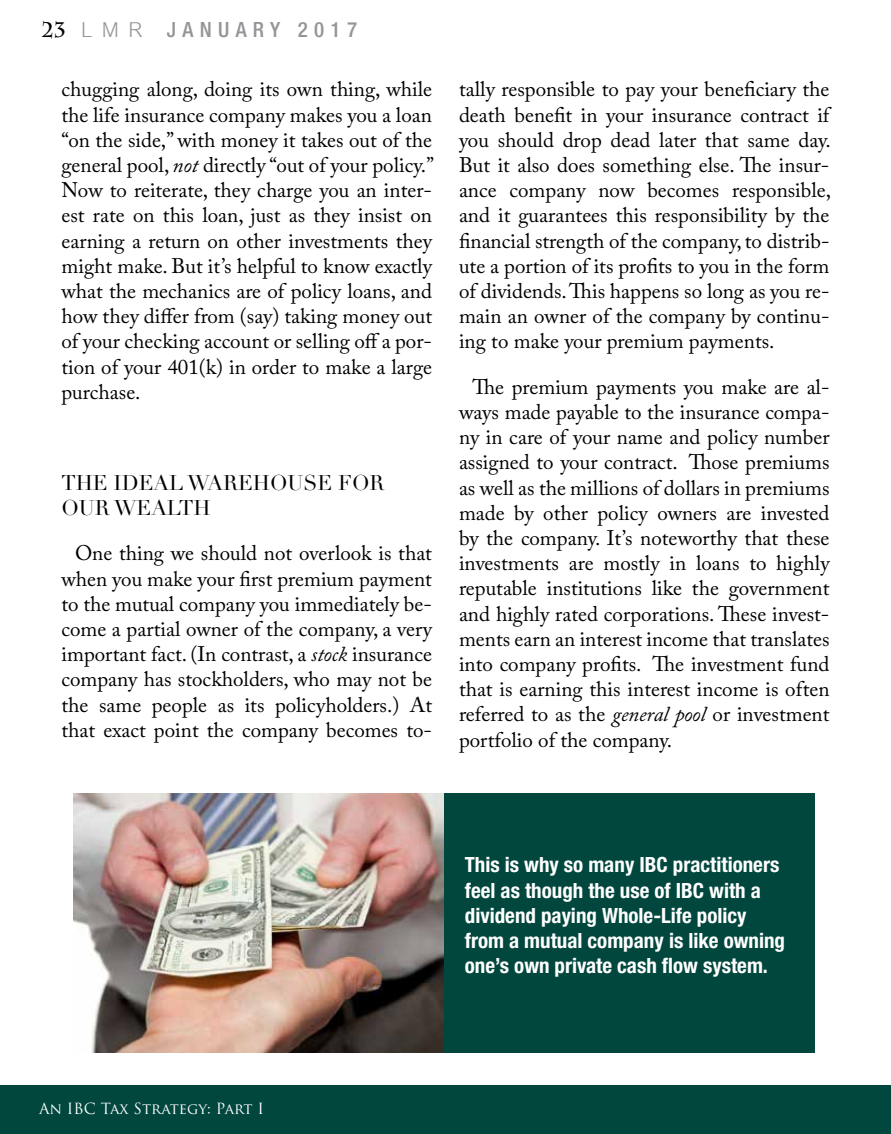
<style>
.page{position:relative;width:891px;height:1134px;background:#fff}
.page>*{position:absolute;margin:0;border:0;box-sizing:border-box;transform-origin:0 0}
.t1{font:21px/25.2px "Adobe Caslon Pro";color:#000;text-align:justify}
.t2{font:700 condensed 21px/25.2px "Helvetica Neue LT Std";color:#fff}
.t3{font:21px/25.2px "Didot LT Std";color:#000}
.t4{font:500 condensed 21px "Helvetica Neue LT Std";letter-spacing:.3em;color:#939598}
.t5{font:15px "Trajan Pro";color:#fff}
.s1{font-family:"Charlemagne Std";font-weight:700;font-stretch:normal;color:#000}
.s2{font-family:"Cordia New";font-weight:400;font-stretch:normal;font-size:31.5px}
.s3{font-style:italic}
</style>
<div class="page">
<div style="left:0;top:1086px;width:891px;height:48px;background:#01473d"></div>
<img style="left:74px;top:793px;width:370px;height:260px">
<div style="left:444px;top:793px;width:370px;height:260px;background:#01473d"></div>
<p class="t4" style="left:42px;top:17px;width:317px"><span class="s1">23</span> <span class="s2">LMR</span> JANUARY 2017</p>
<p class="t1" style="left:62px;top:77px;width:374px">chugging along, doing its own thing, while the life insurance company makes you a loan “on the side,” with money it takes out of the general pool, <span class="s3">not</span> directly “out of your policy.” Now to reiterate, they charge you an inter&shy;est rate on this loan, just as they insist on earning a return on other investments they might make. But it’s helpful to know exactly what the mechanics are of policy loans, and how they differ from (say) taking money out of your checking account or selling off a por&shy;tion of your 401(k) in order to make a large purchase.</p>
<p class="t3" style="left:62px;top:470px;width:325px">THE IDEAL WAREHOUSE FOR<br>OUR WEALTH</p>
<p class="t1" style="left:62px;top:541px;width:372px;text-indent:14px">One thing we should not overlook is that when you make your first premium payment to the mutual company you immediately be&shy;come a partial owner of the company, a very important fact. (In contrast, a <span class="s3">stock</span> insurance company has stockholders, who may not be the same people as its policyholders.) At that exact point the company becomes to-</p>
<p class="t1" style="left:459px;top:77px;width:373px">tally responsible to pay your beneficiary the death benefit in your insurance contract if you should drop dead later that same day.<br>But it also does something else. The insur&shy;ance company now becomes responsible, and it guarantees this responsibility by the financial strength of the company, to distrib&shy;ute a portion of its profits to you in the form of dividends. This happens so long as you re&shy;main an owner of the company by continu&shy;ing to make your premium payments.</p>
<p class="t1" style="left:459px;top:374px;width:372px;text-indent:14px">The premium payments you make are al&shy;ways made payable to the insurance compa&shy;ny in care of your name and policy number assigned to your contract. Those premiums as well as the millions of dollars in premiums made by other policy owners are invested by the company. It’s noteworthy that these investments are mostly in loans to highly reputable institutions like the government and highly rated corporations. These invest&shy;ments earn an interest income that translates into company profits. The investment fund that is earning this interest income is often referred to as the <span class="s3">general pool</span> or investment portfolio of the company.</p>
<p class="t2" style="left:465px;top:852px;width:322px">This is why so many IBC practitioners feel as though the use of IBC with a dividend paying Whole-Life policy from a mutual company is like owning one’s own private cash flow system.</p>
<p class="t5" style="left:39px;top:1099px;width:227px">An IBC Tax Strategy: Part I</p>
</div>
